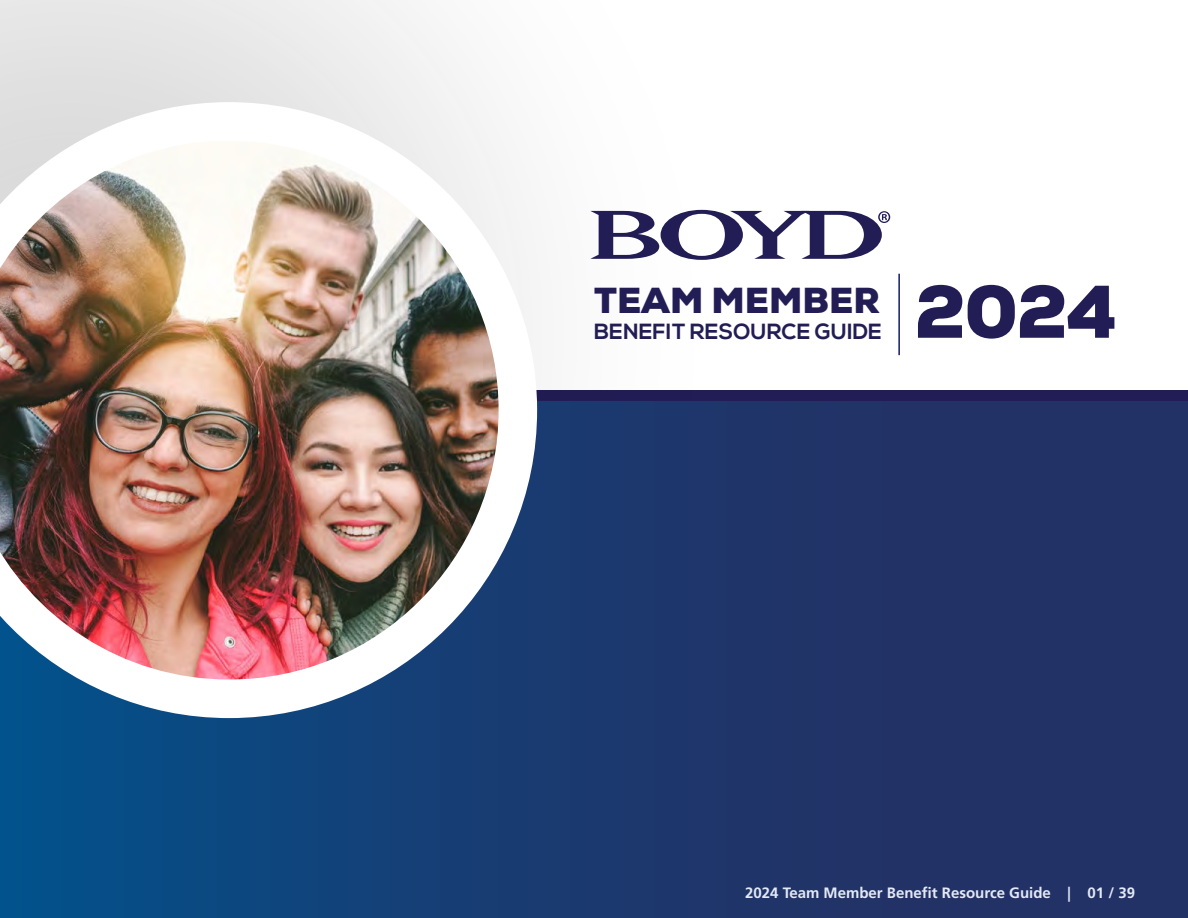
<style>
.page{position:relative;width:1188px;height:918px;background:#fff}
.page>*{position:absolute;margin:0;border:0;box-sizing:border-box;transform-origin:0 0}
.t1{font:900 72.3px "Nexa";color:#221d54}
.t2{font:900 35.1px "Nexa";color:#221d54}
.t3{font:700 21.9px "Nexa";color:#221d54}
.t4{font:700 15px "Frutiger LT Std";color:#e4e9f6}
</style>
<div class="page">
<div style="left:0;top:390px;width:1188px;height:12px;background:#221d54"></div>
<div style="left:0;top:0;width:1188px;height:399px;background:linear-gradient(to right,#e5e5e6,#fff)"></div>
<div style="left:0;top:402px;width:1188px;height:516px;background:linear-gradient(to right,#074d87,#292b5e)"></div>
<svg style="left:0;top:102px;width:537px;height:616px"></svg>
<img style="left:0;top:141px;width:499px;height:539px">
<hr style="left:898px;top:274px;width:2px;height:81px;background:#2c2f76">
<svg style="left:590px;top:210px;width:300px;height:50px"></svg>
<h2 class="t2" style="left:594px;top:277px;width:288px">TEAM MEMBER</h2>
<h3 class="t3" style="left:594px;top:319px;width:289px">BENEFIT RESOURCE GUIDE</h3>
<h1 class="t1" style="left:915px;top:264px;width:204px">2024</h1>
<p class="t4" style="left:745px;top:883px;width:391px">2024 Team Member Benefit Resource Guide | 01 / 39</p>
</div>
